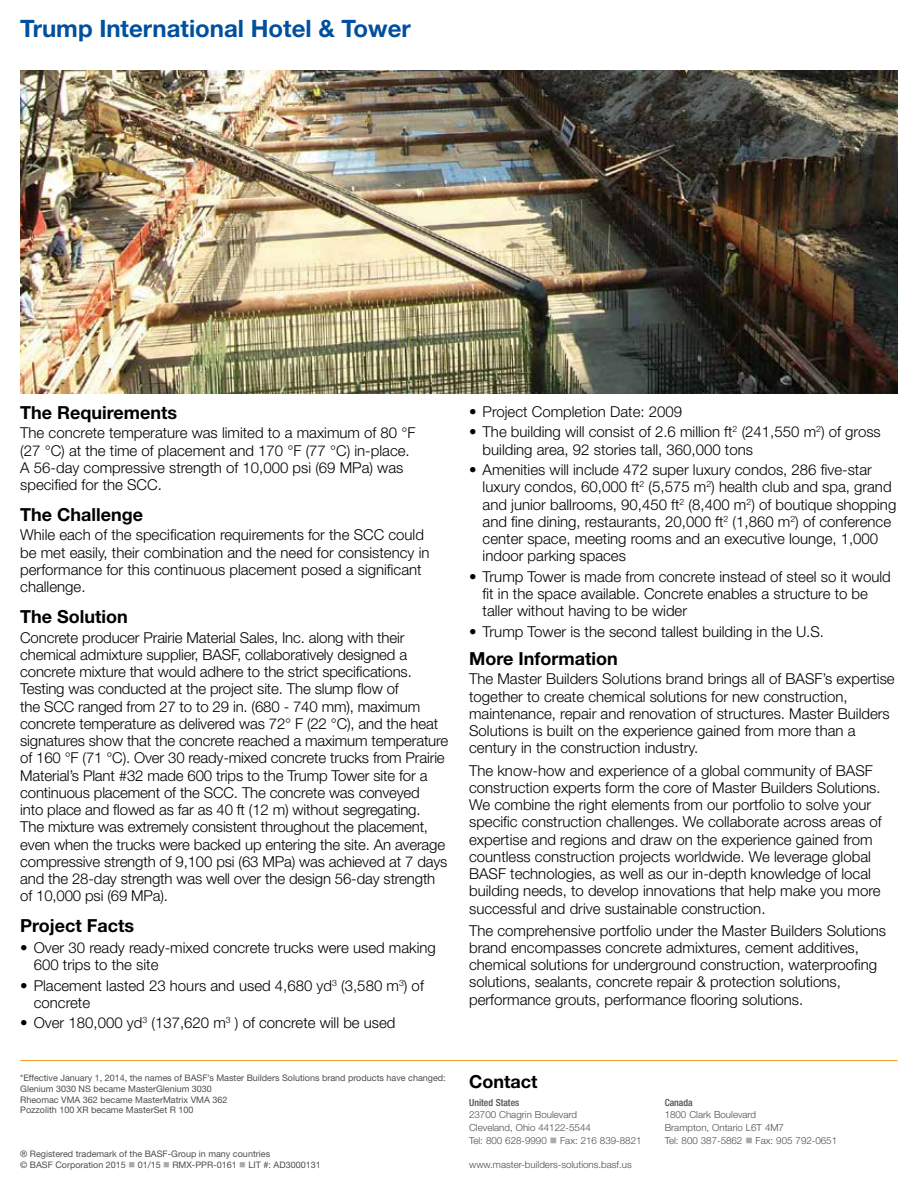
<style>
.page{position:relative;width:918px;height:1188px;background:#fff}
.page>*{position:absolute;margin:0;border:0;box-sizing:border-box;transform-origin:0 0}
.Page_2_Title{font:700 24px "Helvetica Neue LT Std";color:#00509e}
.Section_Header{font:700 18px "Helvetica Neue LT Std";color:#000}
.Text{font:300 15px/17.2px "Helvetica Neue LT Std";color:#000}
.Address{font:300 9.75px/12.8px "Helvetica Neue LT Std";color:#4d4d4f}
.US_CANADA{font:500 condensed 9.75px "Helvetica Neue LT Std";color:#4d4d4f}
.Fine_Print{font:9px/10.8px "Helvetica Neue LT Std";color:#4d4d4f}
.s1{color:#a7a9ac}
</style>
<div class="page">
<img style="left:20px;top:70px;width:878px;height:323px">
<hr style="left:20px;top:1060px;width:878px;height:1px;background:#f8991d">
<p class="Page_2_Title" style="left:20px;top:14px;width:392px">Trump International Hotel &amp; Tower</p>
<p class="Section_Header" style="left:20px;top:401px;width:158px">The Requirements</p>
<p class="Text" style="left:20px;top:424px;width:397px">The concrete temperature was limited to a maximum of 80 °F (27 °C) at the time of placement and 170 °F (77 °C) in-place.<br>A 56-day compressive strength of 10,000 psi (69 MPa) was specified for the SCC.</p>
<p class="Section_Header" style="left:20px;top:504px;width:124px">The Challenge</p>
<p class="Text" style="left:20px;top:526px;width:411px">While each of the specification requirements for the SCC could be met easily, their combination and the need for consistency in performance for this continuous placement posed a significant challenge.</p>
<p class="Section_Header" style="left:20px;top:606px;width:109px">The Solution</p>
<p class="Text" style="left:20px;top:628px;width:430px">Concrete producer Prairie Material Sales, Inc. along with their chemical admixture supplier, BASF, collaboratively designed a concrete mixture that would adhere to the strict specifications.<br>Testing was conducted at the project site. The slump flow of<br>the SCC ranged from 27 to to 29 in. (680 - 740 mm), maximum concrete temperature as delivered was 72° F (22 °C), and the heat signatures show that the concrete reached a maximum temperature of 160 °F (71 °C). Over 30 ready-mixed concrete trucks from Prairie Material’s Plant #32 made 600 trips to the Trump Tower site for a continuous placement of the SCC. The concrete was conveyed<br>into place and flowed as far as 40 ft (12 m) without segregating.<br>The mixture was extremely consistent throughout the placement, even when the trucks were backed up entering the site. An average compressive strength of 9,100 psi (63 MPa) was achieved at 7 days and the 28-day strength was well over the design 56-day strength of 10,000 psi (69 MPa).</p>
<p class="Section_Header" style="left:20px;top:915px;width:116px">Project Facts</p>
<p class="Text" style="left:34px;top:939px;width:404px;text-indent:-14px">• Over 30 ready ready-mixed concrete trucks were used making<br>600 trips to the site</p>
<p class="Text" style="left:34px;top:976px;width:392px;text-indent:-14px">• Placement lasted 23 hours and used 4,680 yd<sup>3</sup> (3,580 m<sup>3</sup>) of concrete</p>
<p class="Text" style="left:20px;top:1014px;width:377px">• Over 180,000 yd<sup>3</sup> (137,620 m<sup>3</sup> ) of concrete will be used</p>
<p class="Fine_Print" style="left:20px;top:1072px;width:427px">*Effective January 1, 2014, the names of BASF’s Master Builders Solutions brand products have changed:<br>Glenium 3030 NS became MasterGlenium 3030<br>Rheomac VMA 362 became MasterMatrix VMA 362<br>Pozzolith 100 XR became MasterSet R 100</p>
<p class="Fine_Print" style="left:20px;top:1148px;width:302px">® Registered trademark of the BASF-Group in many countries<br>© BASF Corporation 2015 <span class="s1">■</span> 01/15 <span class="s1">■</span> RMX-PPR-0161 <span class="s1">■</span> LIT #: AD3000131</p>
<p class="Text" style="left:469px;top:403px;width:215px">• Project Completion Date: 2009</p>
<p class="Text" style="left:483px;top:423px;width:400px;text-indent:-14px">• The building will consist of 2.6 million ft<sup>2</sup> (241,550 m<sup>2</sup>) of gross building area, 92 stories tall, 360,000 tons</p>
<p class="Text" style="left:483px;top:461px;width:415px;text-indent:-14px">• Amenities will include 472 super luxury condos, 286 five-star luxury condos, 60,000 ft<sup>2</sup> (5,575 m<sup>2</sup>) health club and spa, grand and junior ballrooms, 90,450 ft<sup>2</sup> (8,400 m<sup>2</sup>) of boutique shopping and fine dining, restaurants, 20,000 ft<sup>2</sup> (1,860 m<sup>2</sup>) of conference center space, meeting rooms and an executive lounge, 1,000 indoor parking spaces</p>
<p class="Text" style="left:483px;top:567px;width:410px;text-indent:-14px">• Trump Tower is made from concrete instead of steel so it would fit in the space available. Concrete enables a structure to be taller without having to be wider</p>
<p class="Text" style="left:469px;top:622px;width:356px">• Trump Tower is the second tallest building in the U.S.</p>
<p class="Section_Header" style="left:469px;top:648px;width:150px">More Information</p>
<p class="Text" style="left:469px;top:670px;width:427px">The Master Builders Solutions brand brings all of BASF’s expertise together to create chemical solutions for new construction, maintenance, repair and renovation of structures. Master Builders Solutions is built on the experience gained from more than a century in the construction industry.</p>
<p class="Text" style="left:469px;top:761px;width:414px">The know-how and experience of a global community of BASF construction experts form the core of Master Builders Solutions.<br>We combine the right elements from our portfolio to solve your specific construction challenges. We collaborate across areas of expertise and regions and draw on the experience gained from countless construction projects worldwide. We leverage global BASF technologies, as well as our in-depth knowledge of local building needs, to develop innovations that help make you more successful and drive sustainable construction.</p>
<p class="Text" style="left:469px;top:921px;width:419px">The comprehensive portfolio under the Master Builders Solutions brand encompasses concrete admixtures, cement additives, chemical solutions for underground construction, waterproofing solutions, sealants, concrete repair &amp; protection solutions, performance grouts, performance flooring solutions.</p>
<p class="Section_Header" style="left:469px;top:1071px;width:70px">Contact</p>
<p class="US_CANADA" style="left:469px;top:1096px;width:52px">United States</p>
<p class="Address" style="left:469px;top:1108px;width:174px">23700 Chagrin Boulevard<br>Cleveland, Ohio 44122-5544<br>Tel: 800 628-9990 <span class="s1">■</span> Fax: 216 839-8821</p>
<p class="Address" style="left:469px;top:1158px;width:164px">www.master-builders-solutions.basf.us</p>
<p class="US_CANADA" style="left:665px;top:1096px;width:29px">Canada</p>
<p class="Address" style="left:665px;top:1108px;width:174px">1800 Clark Boulevard<br>Brampton, Ontario L6T 4M7<br>Tel: 800 387-5862 <span class="s1">■</span> Fax: 905 792-0651</p>
</div>
